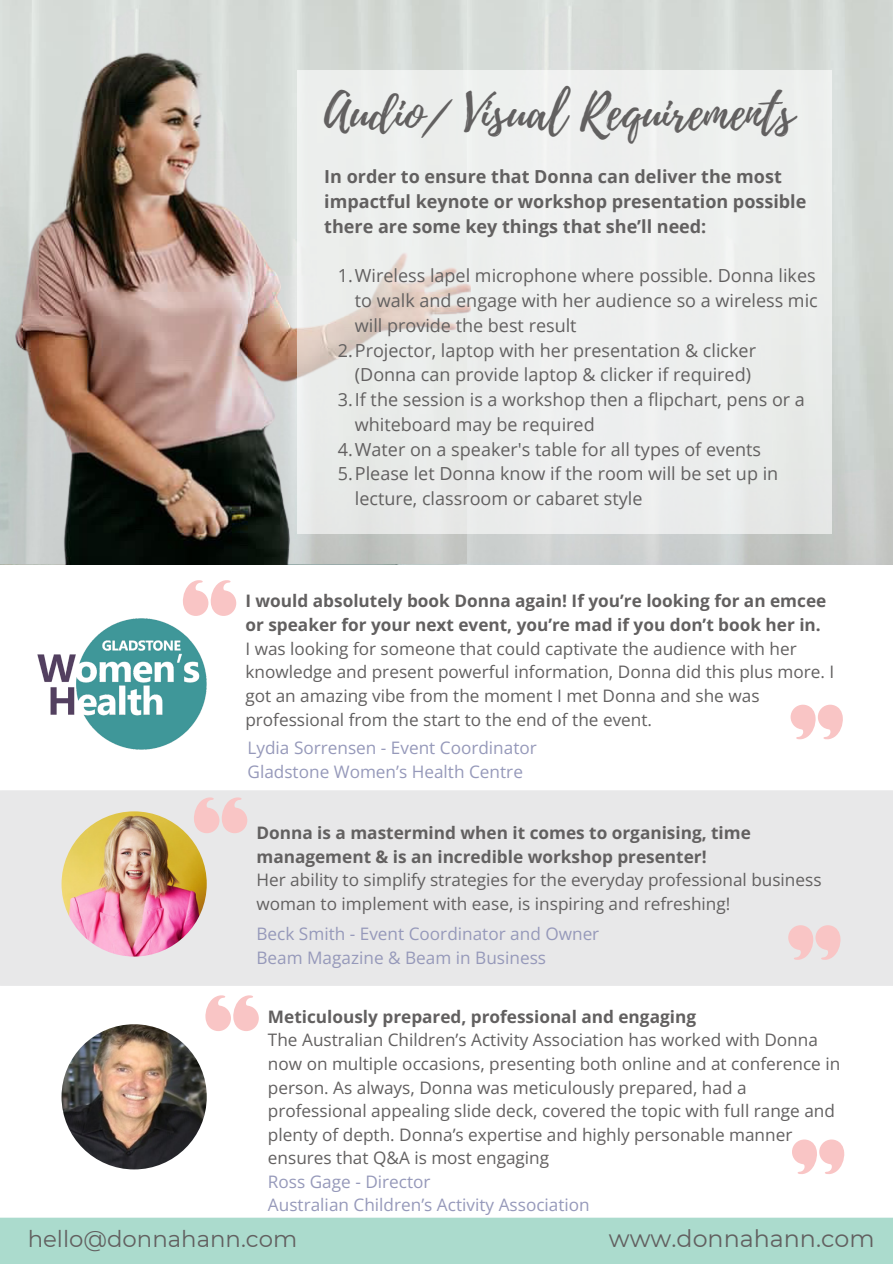
<style>
.page{position:relative;width:893px;height:1264px;background:#fff}
.page>*{position:absolute;margin:0;border:0;box-sizing:border-box;transform-origin:0 0}
.t1{font:49.5px "Playlist Script";color:#626060}
.t2{font:23.7px "Montserrat";color:#626060}
.t3{font:22.8px "Montserrat";color:#626060}
.t4{font:18px/24.8px "Open Sans";color:#626060}
.t5{font:700 18px/24.8px "Open Sans";color:#626060}
.t6{font:17.25px/23.7px "Open Sans";color:#626060}
.t7{font:700 17.25px/23.7px "Open Sans";color:#626060}
.t8{font:17.25px "Open Sans";color:#9699ba}
</style>
<div class="page">
<img style="left:466px;top:0;width:426px;height:564px">
<div style="left:0;top:790px;width:892px;height:195px;background:#e8e8e9"></div>
<svg style="left:790px;top:704px;width:53px;height:35px"></svg>
<svg style="left:183px;top:580px;width:53px;height:36px"></svg>
<svg style="left:788px;top:925px;width:52px;height:35px;background:#f2d1d1"></svg>
<svg style="left:193px;top:797px;width:54px;height:36px;background:#f2d1d1"></svg>
<img style="left:62px;top:811px;width:145px;height:145px;border-radius:50%">
<svg style="left:792px;top:1139px;width:52px;height:35px"></svg>
<svg style="left:205px;top:995px;width:54px;height:36px"></svg>
<img style="left:62px;top:1024px;width:145px;height:145px;border-radius:50%">
<img style="left:15px;top:2px;width:456px;height:562px">
<div style="left:297px;top:71px;width:534px;height:462px;background:#eceeed"></div>
<div style="left:0;top:1217px;width:892px;height:46px;background:#abdbcd"></div>
<img style="left:37px;top:618px;width:170px;height:132px">
<p class="t1" style="left:324px;top:77px;width:471px">Audio/ Visual Requirements</p>
<p class="t5" style="left:324px;top:164px;width:483px">In order to ensure that Donna can deliver the most impactful keynote or workshop presentation possible there are some key things that she’ll need:</p>
<p class="t4" style="left:355px;top:263px;width:464px;text-align:justify;text-indent:-17px">1.Wireless lapel microphone where possible. Donna likes to walk and engage with her audience so a wireless mic will provide the best result</p>
<p class="t4" style="left:338px;top:337px;width:419px;text-align:right">2.Projector, laptop with her presentation &amp; clicker (Donna can provide laptop &amp; clicker if required)</p>
<p class="t4" style="left:355px;top:387px;width:451px;text-indent:-17px">3.If the session is a workshop then a flipchart, pens or a whiteboard may be required</p>
<p class="t4" style="left:338px;top:436px;width:424px">4.Water on a speaker's table for all types of events</p>
<p class="t4" style="left:355px;top:461px;width:425px;text-indent:-17px">5.Please let Donna know if the room will be set up in lecture, classroom or cabaret style</p>
<p class="t7" style="left:245px;top:589px;width:582px">I would absolutely book Donna again! If you’re looking for an emcee or speaker for your next event, you’re mad if you don’t book her in.</p>
<p class="t6" style="left:245px;top:636px;width:590px">I was looking for someone that could captivate the audience with her knowledge and present powerful information, Donna did this plus more. I got an amazing vibe from the moment I met Donna and she was professional from the start to the end of the event.</p>
<p class="t8" style="left:247px;top:736px;width:291px">Lydia Sorrensen - Event Coordinator</p>
<p class="t8" style="left:247px;top:759px;width:277px">Gladstone Women’s Health Centre</p>
<p class="t7" style="left:256px;top:820px;width:496px">Donna is a mastermind when it comes to organising, time management &amp; is an incredible workshop presenter!</p>
<p class="t6" style="left:256px;top:867px;width:566px">Her ability to simplify strategies for the everyday professional business woman to implement with ease, is inspiring and refreshing!</p>
<p class="t8" style="left:256px;top:922px;width:344px">Beck Smith - Event Coordinator and Owner</p>
<p class="t8" style="left:256px;top:945px;width:291px">Beam Magazine &amp; Beam in Business</p>
<p class="t7" style="left:268px;top:1004px;width:429px">Meticulously prepared, professional and engaging</p>
<p class="t6" style="left:268px;top:1027px;width:574px">The Australian Children’s Activity Association has worked with Donna now on multiple occasions, presenting both online and at conference in person. As always, Donna was meticulously prepared, had a professional appealing slide deck, covered the topic with full range and plenty of depth. Donna’s expertise and highly personable manner ensures that Q&amp;A is most engaging</p>
<p class="t8" style="left:268px;top:1169px;width:164px">Ross Gage - Director</p>
<p class="t8" style="left:268px;top:1192px;width:323px">Australian Children’s Activity Association</p>
<p class="t3" style="left:28px;top:1224px;width:271px">hello@donnahann.com</p>
<p class="t2" style="left:609px;top:1223px;width:267px">www.donnahann.com</p>
</div>
